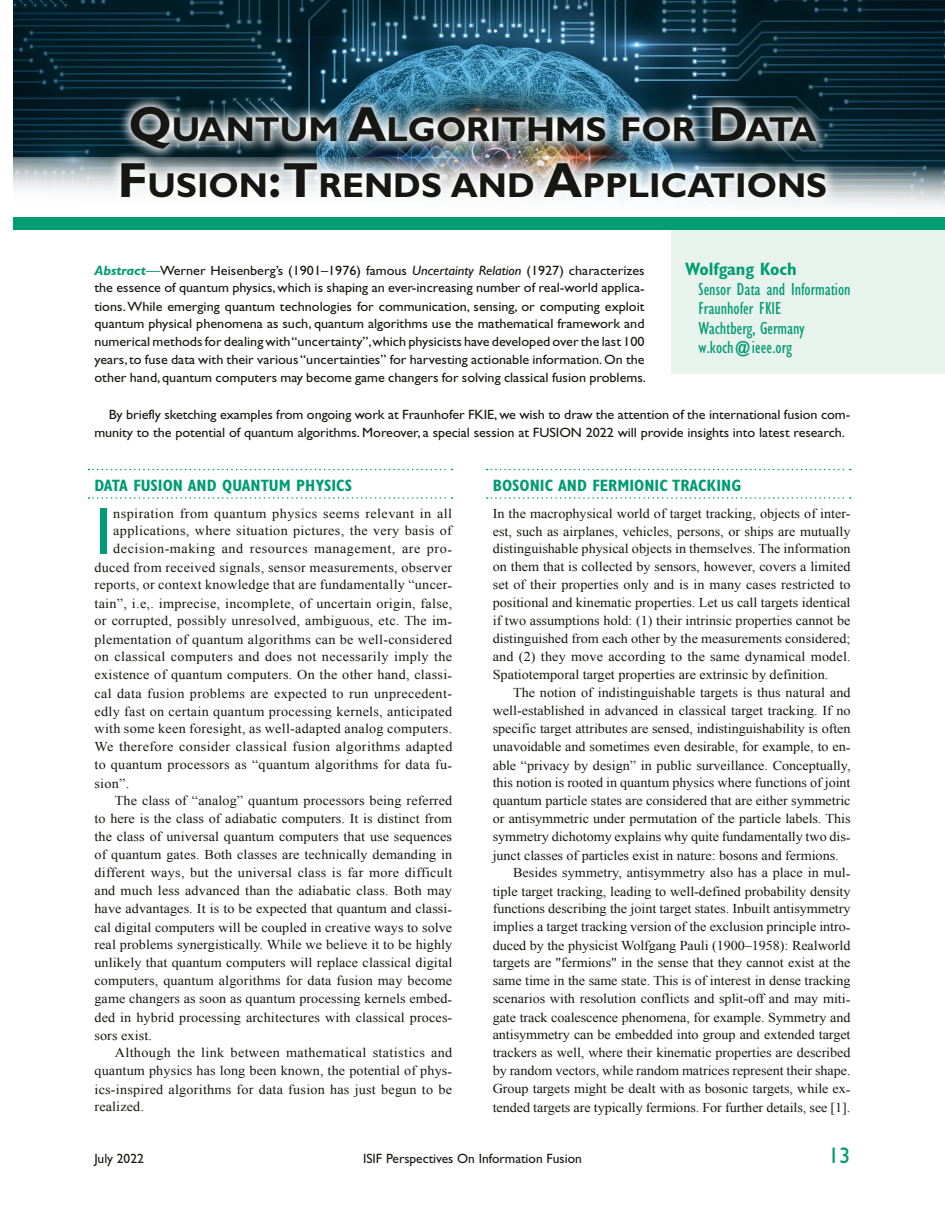
<style>
.page{position:relative;width:945px;height:1215px;background:#fff}
.page>*{position:absolute;margin:0;border:0;box-sizing:border-box;transform-origin:0 0}
.t1{font:66.3px "Gill Sans Std";color:#009c72;scale:1.05 1}
.t2{font:700 34.65px/55.5px "Gill Sans Std";color:#161713;text-align:center}
.t3{font:22.5px "Gill Sans Std";color:#009c72}
.t4{font:condensed 18px/19.5px "Gill Sans Std";color:#009c72}
.t5{font:700 condensed 18px "Gill Sans Std";color:#009c72}
.t6{font:700 condensed 16.5px "Gill Sans Std";color:#009c72}
.t7{font:13.5px/18px "Times New Roman";letter-spacing:.005em;color:#161713;text-align:justify;scale:1.05 1}
.t8{font:13.5px/18px "Gill Sans Std";letter-spacing:-.005em;color:#161713;text-align:justify;scale:1.05 1}
.t9{font:13.5px "Times New Roman";letter-spacing:.025em;color:#161713;scale:1.05 1}
.t10{font:13.5px "Times New Roman";letter-spacing:.03em;color:#161713;scale:1.05 1}
.t11{font:13.5px "Times New Roman";letter-spacing:.035em;color:#161713;scale:1.05 1}
.t12{font:13.5px "Gill Sans Std";letter-spacing:-.005em;color:#161713}
.s1{font-size:49.5px}
.s2{font-weight:700;font-style:italic;color:#009c72}
.s3{color:#009c72}
.s4{font-style:italic}
</style>
<div class="page">
<div style="left:672px;top:229px;width:273px;height:144px;background:#e9f3ee"></div>
<img style="left:14px;top:0;width:931px;height:157px">
<svg style="left:14px;top:157px;width:931px;height:50px"></svg>
<div style="left:14px;top:217px;width:931px;height:12px;background:#009c72"></div>
<svg style="left:88px;top:469px;width:365px;height:1px"></svg>
<svg style="left:88px;top:497px;width:365px;height:2px"></svg>
<svg style="left:487px;top:469px;width:364px;height:1px"></svg>
<svg style="left:487px;top:497px;width:364px;height:2px"></svg>
<img style="left:109px;top:94px;width:729px;height:113px">
<h2 class="t2" style="left:118px;top:102px;width:711px"><span class="s1">Q</span>UANTUM <span class="s1">A</span>LGORITHMS FOR <span class="s1">D</span>ATA<br><span class="s1">F</span>USION<span class="s1">:T</span>RENDS AND <span class="s1">A</span>PPLICATIONS</h2>
<h3 class="t5" style="left:685px;top:258px;width:113px">Wolfgang Koch</h3>
<h3 class="t4" style="left:699px;top:279px;width:154px">Sensor Data and Information<br>Fraunhofer FKIE<br>Wachtberg, Germany w.koch@ieee.org</h3>
<p class="t8" style="left:94px;top:261px;width:527px"><span class="s2">Abstract</span><span class="s3">—</span>Werner Heisenberg’s (1901–1976) famous <span class="s4">Uncertainty Relation</span> (1927) characterizes the essence of quantum physics, which is shaping an ever-increasing number of real-world applica&shy;tions. While emerging quantum technologies for communication, sensing, or computing exploit quantum physical phenomena as such, quantum algorithms use the mathematical framework and numerical methods for dealing with “uncertainty”,which physicists have developed over the last 100 years, to fuse data with their various “uncertainties” for harvesting actionable information. On the other hand, quantum computers may become game changers for solving classical fusion problems.</p>
<p class="t8" style="left:94px;top:405px;width:721px;text-indent:14px">By briefly sketching examples from ongoing work at Fraunhofer FKIE, we wish to draw the attention of the international fusion com&shy;munity to the potential of quantum algorithms. Moreover, a special session at FUSION 2022 will provide insights into latest research.</p>
<p class="t6" style="left:94px;top:475px;width:259px">DATA FUSION AND QUANTUM PHYSICS</p>
<h1 class="t1" style="left:94px;top:493px;width:18px">I</h1>
<p class="t10" style="left:113px;top:504px;width:324px">nspiration from quantum physics seems relevant in all</p>
<p class="t6" style="left:493px;top:475px;width:250px">BOSONIC AND FERMIONIC TRACKING</p>
<p class="t7" style="left:493px;top:504px;width:342px">In the macrophysical world of target tracking, objects of inter&shy;est, such as airplanes, vehicles, persons, or ships are mutually distinguishable physical objects in themselves. The information on them that is collected by sensors, however, covers a limited set of their properties only and is in many cases restricted to positional and kinematic properties. Let us call targets identical if two assumptions hold: (1) their intrinsic properties cannot be distinguished from each other by the measurements considered; and (2) they move according to the same dynamical model.<br>Spatiotemporal target properties are extrinsic by definition.</p>
<p class="t7" style="left:513px;top:684px;width:323px">The notion of indistinguishable targets is thus natural and</p>
<p class="t7" style="left:493px;top:702px;width:342px">well-established in advanced in classical target tracking. If no</p>
<p class="t7" style="left:493px;top:720px;width:342px">specific target attributes are sensed, indistinguishability is often</p>
<p class="t7" style="left:493px;top:738px;width:342px">unavoidable and sometimes even desirable, for example, to en-</p>
<p class="t7" style="left:493px;top:756px;width:342px">able “privacy by design” in public surveillance. Conceptually,</p>
<p class="t7" style="left:493px;top:774px;width:342px">this notion is rooted in quantum physics where functions of joint</p>
<p class="t7" style="left:493px;top:792px;width:342px">quantum particle states are considered that are either symmetric</p>
<p class="t7" style="left:493px;top:810px;width:342px">or antisymmetric under permutation of the particle labels. This</p>
<p class="t7" style="left:493px;top:828px;width:342px">symmetry dichotomy explains why quite fundamentally two dis-</p>
<p class="t7" style="left:493px;top:846px;width:331px">junct classes of particles exist in nature: bosons and fermions.</p>
<p class="t7" style="left:513px;top:864px;width:323px">Besides symmetry, antisymmetry also has a place in mul-</p>
<p class="t7" style="left:493px;top:882px;width:342px">tiple target tracking, leading to well-defined probability density</p>
<p class="t7" style="left:493px;top:900px;width:342px">functions describing the joint target states. Inbuilt antisymmetry</p>
<p class="t7" style="left:493px;top:918px;width:342px">implies a target tracking version of the exclusion principle intro-</p>
<p class="t7" style="left:493px;top:936px;width:342px">duced by the physicist Wolfgang Pauli (1900–1958): Realworld</p>
<p class="t7" style="left:493px;top:954px;width:342px">targets are "fermions" in the sense that they cannot exist at the</p>
<p class="t7" style="left:493px;top:972px;width:342px">same time in the same state. This is of interest in dense tracking</p>
<p class="t7" style="left:493px;top:990px;width:342px">scenarios with resolution conflicts and split-off and may miti-</p>
<p class="t7" style="left:493px;top:1008px;width:342px">gate track coalescence phenomena, for example. Symmetry and</p>
<p class="t7" style="left:493px;top:1026px;width:342px">antisymmetry can be embedded into group and extended target</p>
<p class="t7" style="left:493px;top:1044px;width:342px">trackers as well, where their kinematic properties are described</p>
<p class="t7" style="left:493px;top:1062px;width:342px">by random vectors, while random matrices represent their shape.</p>
<p class="t7" style="left:493px;top:1080px;width:342px">Group targets might be dealt with as bosonic targets, while ex-</p>
<p class="t7" style="left:493px;top:1098px;width:342px">tended targets are typically fermions. For further details, see [1].</p>
<p class="t9" style="left:113px;top:522px;width:324px">applications, where situation pictures, the very basis of</p>
<p class="t11" style="left:113px;top:540px;width:324px">decision-making and resources management, are pro-</p>
<p class="t7" style="left:94px;top:558px;width:342px">duced from received signals, sensor measurements, observer</p>
<p class="t7" style="left:94px;top:576px;width:342px">reports, or context knowledge that are fundamentally “uncer-</p>
<p class="t7" style="left:94px;top:594px;width:342px">tain”, i.e,. imprecise, incomplete, of uncertain origin, false,</p>
<p class="t7" style="left:94px;top:612px;width:342px">or corrupted, possibly unresolved, ambiguous, etc. The im-</p>
<p class="t7" style="left:94px;top:630px;width:342px">plementation of quantum algorithms can be well-considered</p>
<p class="t9" style="left:94px;top:648px;width:342px">on classical computers and does not necessarily imply the</p>
<p class="t7" style="left:94px;top:666px;width:342px">existence of quantum computers. On the other hand, classi-</p>
<p class="t9" style="left:94px;top:684px;width:342px">cal data fusion problems are expected to run unprecedent-</p>
<p class="t7" style="left:94px;top:702px;width:342px">edly fast on certain quantum processing kernels, anticipated</p>
<p class="t7" style="left:94px;top:720px;width:342px">with some keen foresight, as well-adapted analog computers.</p>
<p class="t10" style="left:94px;top:738px;width:342px">We therefore consider classical fusion algorithms adapted</p>
<p class="t7" style="left:94px;top:756px;width:342px">to quantum processors as “quantum algorithms for data fu-</p>
<p class="t7" style="left:94px;top:774px;width:35px">sion”.</p>
<p class="t7" style="left:115px;top:792px;width:323px">The class of “analog” quantum processors being referred</p>
<p class="t7" style="left:94px;top:810px;width:342px">to here is the class of adiabatic computers. It is distinct from</p>
<p class="t7" style="left:94px;top:828px;width:342px">the class of universal quantum computers that use sequences</p>
<p class="t7" style="left:94px;top:846px;width:342px">of quantum gates. Both classes are technically demanding in</p>
<p class="t7" style="left:94px;top:864px;width:342px">different ways, but the universal class is far more difficult</p>
<p class="t7" style="left:94px;top:882px;width:342px">and much less advanced than the adiabatic class. Both may</p>
<p class="t7" style="left:94px;top:900px;width:342px">have advantages. It is to be expected that quantum and classi-</p>
<p class="t7" style="left:94px;top:918px;width:342px">cal digital computers will be coupled in creative ways to solve</p>
<p class="t7" style="left:94px;top:936px;width:342px">real problems synergistically. While we believe it to be highly</p>
<p class="t7" style="left:94px;top:954px;width:342px">unlikely that quantum computers will replace classical digital</p>
<p class="t7" style="left:94px;top:972px;width:342px">computers, quantum algorithms for data fusion may become</p>
<p class="t7" style="left:94px;top:990px;width:342px">game changers as soon as quantum processing kernels embed-</p>
<p class="t7" style="left:94px;top:1008px;width:342px">ded in hybrid processing architectures with classical proces-</p>
<p class="t7" style="left:94px;top:1026px;width:56px">sors exist.</p>
<p class="t9" style="left:115px;top:1044px;width:323px">Although the link between mathematical statistics and</p>
<p class="t7" style="left:94px;top:1062px;width:342px">quantum physics has long been known, the potential of phys-</p>
<p class="t7" style="left:94px;top:1080px;width:342px">ics-inspired algorithms for data fusion has just begun to be</p>
<p class="t7" style="left:94px;top:1098px;width:49px">realized.</p>
<p class="t12" style="left:94px;top:1151px;width:51px">July 2022</p>
<p class="t12" style="left:363px;top:1151px;width:221px">ISIF Perspectives On Information Fusion</p>
<h3 class="t3" style="left:828px;top:1142px;width:24px">13</h3>
</div>
